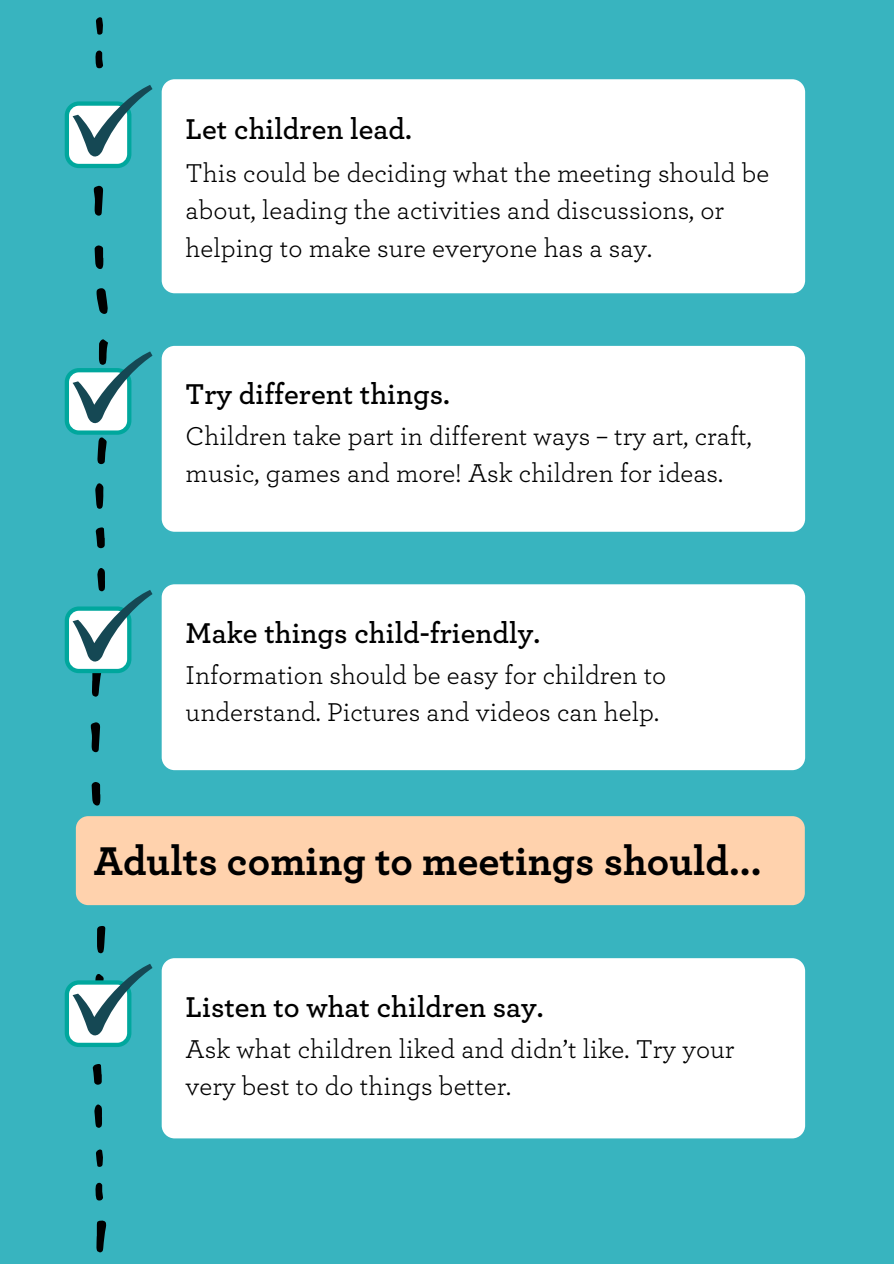
<style>
.page{position:relative;width:894px;height:1264px;background:#fff}
.page>*{position:absolute;margin:0;border:0;box-sizing:border-box;transform-origin:0 0}
.t1{font:700 42px "Archer";color:#000}
.t2{font:600 30px "Archer";color:#000}
.t3{font:27px/37.2px "Archer";color:#000}
</style>
<div class="page">
<div style="left:0;top:0;width:893px;height:1263px;background:#38b4bf"></div>
<svg style="left:96px;top:288px;width:12px;height:26px"></svg>
<svg style="left:94px;top:185px;width:9px;height:31px"></svg>
<svg style="left:95px;top:245px;width:8px;height:24px"></svg>
<svg style="left:95px;top:483px;width:8px;height:26px"></svg>
<svg style="left:96px;top:527px;width:9px;height:21px"></svg>
<div style="left:162px;top:79px;width:642px;height:214px;background:#fff;border-radius:13px"></div>
<svg style="left:65px;top:85px;width:87px;height:83px"></svg>
<div style="left:162px;top:346px;width:642px;height:186px;background:#fff;border-radius:13px"></div>
<svg style="left:65px;top:339px;width:87px;height:125px"></svg>
<svg style="left:91px;top:722px;width:9px;height:30px"></svg>
<svg style="left:97px;top:926px;width:8px;height:27px"></svg>
<svg style="left:92px;top:782px;width:8px;height:23px"></svg>
<svg style="left:93px;top:1064px;width:9px;height:20px"></svg>
<svg style="left:94px;top:1104px;width:8px;height:23px"></svg>
<svg style="left:95px;top:1182px;width:8px;height:18px"></svg>
<svg style="left:96px;top:1149px;width:7px;height:18px"></svg>
<svg style="left:95px;top:50px;width:8px;height:18px"></svg>
<svg style="left:96px;top:17px;width:7px;height:18px"></svg>
<div style="left:162px;top:584px;width:642px;height:186px;background:#fff;border-radius:13px"></div>
<svg style="left:65px;top:568px;width:87px;height:128px"></svg>
<div style="left:76px;top:816px;width:728px;height:89px;background:#ffd2ad;border-radius:12px"></div>
<div style="left:162px;top:958px;width:642px;height:180px;background:#fff;border-radius:13px"></div>
<svg style="left:65px;top:964px;width:87px;height:83px"></svg>
<svg style="left:96px;top:1220px;width:10px;height:32px"></svg>
<p class="t2" style="left:185px;top:110px;width:228px">Let children lead.</p>
<p class="t3" style="left:185px;top:154px;width:585px">This could be deciding what the meeting should be about, leading the activities and discussions, or helping to make sure everyone has a say.</p>
<p class="t2" style="left:185px;top:375px;width:266px">Try different things.</p>
<p class="t3" style="left:185px;top:417px;width:567px">Children take part in different ways – try art, craft, music, games and more! Ask children for ideas.</p>
<p class="t2" style="left:185px;top:614px;width:356px">Make things child-friendly.</p>
<p class="t3" style="left:185px;top:655px;width:482px">Information should be easy for children to understand. Pictures and videos can help.</p>
<p class="t1" style="left:94px;top:835px;width:669px">Adults coming to meetings should...</p>
<p class="t2" style="left:185px;top:987px;width:359px">Listen to what children say.</p>
<p class="t3" style="left:185px;top:1029px;width:550px">Ask what children liked and didn’t like. Try your very best to do things better.</p>
</div>
